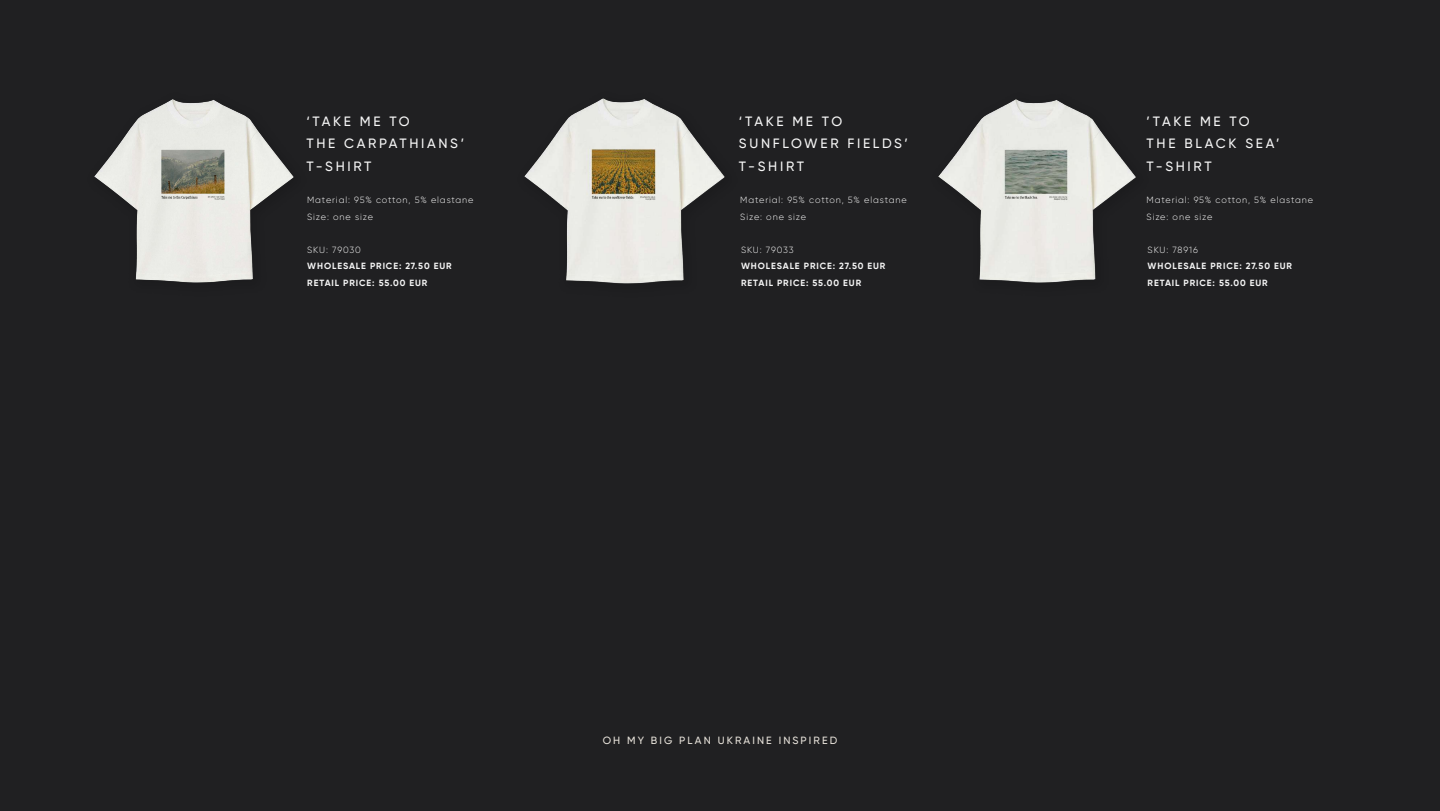
<style>
.page{position:relative;width:1440px;height:811px;background:#202022}
.page>*{position:absolute;margin:0;border:0;box-sizing:border-box;transform-origin:0 0}
.t1{font:500 13.5px/22.5px "Gilroy";letter-spacing:.2em;color:#f6f6f6}
.t2{font:500 10.5px "Gilroy";letter-spacing:.2em;color:#e7e2da}
.t3{font:700 9px/16.5px "Gilroy";letter-spacing:.1em;color:#f5f5f5}
.t4{font:300 9px/16.5px "Gilroy";letter-spacing:.1em;color:#f6f6f6}
.t5{font:300 9px "Gilroy";letter-spacing:.095em;color:#f5f5f5}
</style>
<div class="page">
<img style="left:524px;top:98px;width:201px;height:186px">
<img style="left:938px;top:99px;width:198px;height:184px">
<img style="left:94px;top:99px;width:200px;height:184px">
<h1 class="t1" style="left:306px;top:109px;width:159px">‘TAKE ME TO<br>THE CARPATHIANS’<br>T-SHIRT</h1>
<p class="t4" style="left:307px;top:192px;width:168px">Material: 95% cotton, 5% elastane<br>Size: one size</p>
<p class="t4" style="left:1147px;top:192px;width:168px">Material: 95% cotton, 5% elastane<br>Size: one size</p>
<h1 class="t1" style="left:739px;top:109px;width:171px">‘TAKE ME TO<br>SUNFLOWER FIELDS’<br>T-SHIRT</h1>
<h1 class="t1" style="left:1147px;top:109px;width:134px">’TAKE ME TO<br>THE BLACK SEA’<br>T-SHIRT</h1>
<p class="t4" style="left:740px;top:192px;width:168px">Material: 95% cotton, 5% elastane<br>Size: one size</p>
<p class="t5" style="left:307px;top:244px;width:55px">SKU: 79030</p>
<p class="t3" style="left:307px;top:258px;width:146px">WHOLESALE PRICE: 27.50 EUR<br>RETAIL PRICE: 55.00 EUR</p>
<p class="t5" style="left:741px;top:244px;width:54px">SKU: 79033</p>
<p class="t3" style="left:741px;top:258px;width:146px">WHOLESALE PRICE: 27.50 EUR<br>RETAIL PRICE: 55.00 EUR</p>
<p class="t2" style="left:603px;top:734px;width:236px">OH MY BIG PLAN UKRAINE INSPIRED</p>
<p class="t5" style="left:1148px;top:244px;width:52px">SKU: 78916</p>
<p class="t3" style="left:1148px;top:258px;width:146px">WHOLESALE PRICE: 27.50 EUR<br>RETAIL PRICE: 55.00 EUR</p>
</div>
